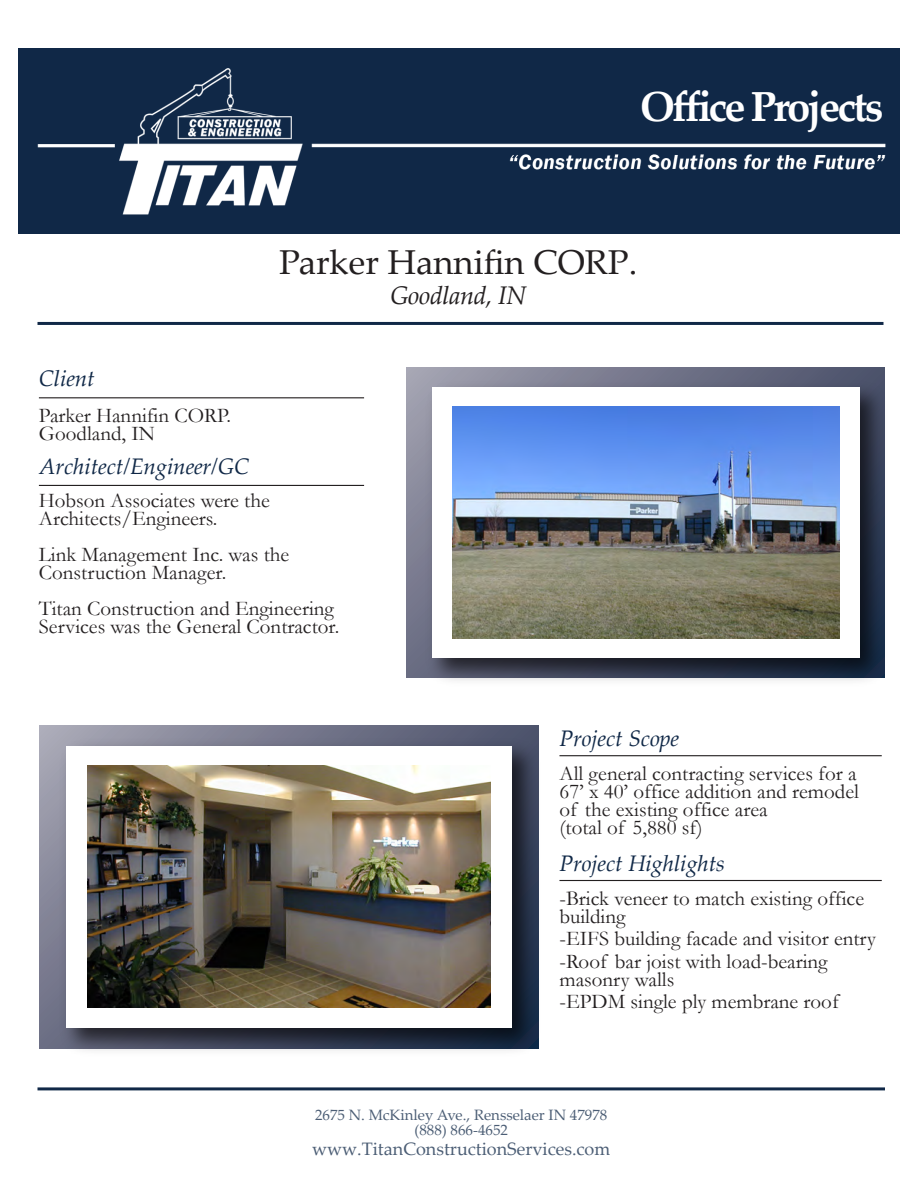
<style>
.page{position:relative;width:918px;height:1188px;background:#fff}
.page>*{position:absolute;margin:0;border:0;box-sizing:border-box;transform-origin:0 0}
.t1{font:700 42px "Palatino Linotype";letter-spacing:-.065em;color:#fff}
.t2{font:34.5px "Palatino Linotype";color:#231f20}
.t3{font:italic 25.5px "Palatino Linotype";letter-spacing:-.015em;color:#231f20}
.t4{font:italic 22.5px "Palatino Linotype";color:#102847}
.t5{font:21px/18px "Garamond";color:#231f20}
.t6{font:18px "Palatino Linotype";color:#102847}
.t7{font:15px/15px "Palatino Linotype";color:#102847;text-align:center}
</style>
<div class="page">
<hr style="left:38px;top:1087px;width:847px;height:3px;background:#102847">
<img style="left:18px;top:48px;width:882px;height:186px">
<svg style="left:40px;top:725px;width:498px;height:324px;background:#818396"></svg>
<img style="left:54px;top:734px;width:485px;height:317px">
<div style="left:66px;top:746px;width:446px;height:282px;background:#fff"></div>
<svg style="left:407px;top:367px;width:478px;height:310px;background:#7e7f93"></svg>
<img style="left:420px;top:375px;width:465px;height:306px">
<div style="left:432px;top:387px;width:427px;height:270px;background:#fff"></div>
<hr style="left:38px;top:322px;width:846px;height:3px;background:#102847">
<hr style="left:39px;top:397px;width:325px;height:1px;background:#231f20">
<hr style="left:39px;top:485px;width:325px;height:1px;background:#231f20">
<hr style="left:559px;top:755px;width:323px;height:1px;background:#231f20">
<hr style="left:559px;top:880px;width:323px;height:1px;background:#231f20">
<img style="left:453px;top:406px;width:386px;height:232px">
<img style="left:88px;top:766px;width:403px;height:242px">
<h1 class="t1" style="left:640px;top:76px;width:245px">Office Projects</h1>
<p class="t4" style="left:39px;top:362px;width:57px">Client</p>
<p class="t5" style="left:39px;top:406px;width:194px">Parker Hannifin CORP.<br>Goodland, IN</p>
<p class="t4" style="left:39px;top:451px;width:211px">Architect/Engineer/GC</p>
<h2 class="t2" style="left:279px;top:238px;width:360px">Parker Hannifin CORP.</h2>
<p class="t3" style="left:390px;top:277px;width:138px">Goodland, IN</p>
<p class="t5" style="left:39px;top:491px;width:232px">Hobson Associates were the<br>Architects/Engineers.</p>
<p class="t5" style="left:39px;top:545px;width:252px">Link Management Inc. was the<br>Construction Manager.</p>
<p class="t5" style="left:39px;top:599px;width:302px">Titan Construction and Engineering<br>Services was the General Contractor.</p>
<p class="t4" style="left:559px;top:723px;width:121px">Project Scope</p>
<p class="t5" style="left:559px;top:764px;width:301px">All general contracting services for a<br>67’ x 40’ office addition and remodel of the existing office area<br>(total of 5,880 sf)</p>
<p class="t4" style="left:559px;top:847px;width:167px">Project Highlights</p>
<p class="t5" style="left:559px;top:889px;width:306px">-Brick veneer to match existing office building</p>
<p class="t5" style="left:559px;top:927px;width:318px;line-height:22.5px">-EIFS building facade and visitor entry -Roof bar joist with load-bearing</p>
<p class="t5" style="left:559px;top:967px;width:281px;line-height:22.5px">masonry walls<br>-EPDM single ply membrane roof</p>
<p class="t7" style="left:315px;top:1107px;width:294px">2675 N. McKinley Ave., Rensselaer IN 47978 (888) 866-4652</p>
<p class="t6" style="left:312px;top:1136px;width:300px">www.TitanConstructionServices.com</p>
</div>
